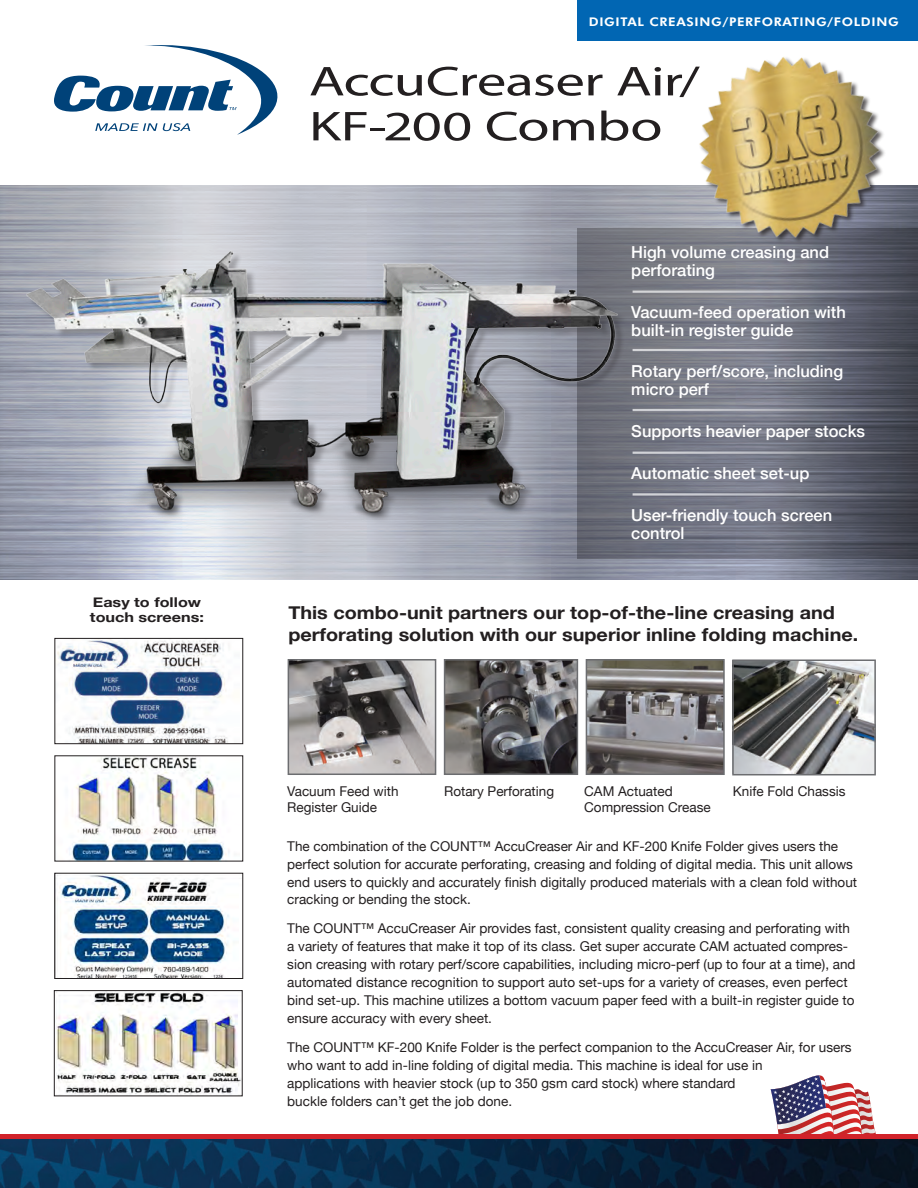
<style>
.page{position:relative;width:918px;height:1188px;background:#fff}
.page>*{position:absolute;margin:0;border:0;box-sizing:border-box;transform-origin:0 0}
.t1{font:42px/45px "Myriad Pro";letter-spacing:-.015em;color:#231f20;scale:1.4 1}
.t2{font:700 18px/21.6px "Helvetica Neue";color:#231f20;scale:1.1 1}
.t3{font:500 16.5px/18px "Helvetica Neue";color:#fff}
.t4{font:13.5px/18px "Helvetica Neue";color:#231f20}
.t5{font:700 13.5px/15px "Helvetica Neue";color:#231f20;scale:1.2 1}
.t6{font:800 12px "Futura BT";letter-spacing:.05em;color:#fff;scale:1.1 1}
</style>
<div class="page">
<div style="left:577px;top:0;width:341px;height:40px;background:#0166b3"></div>
<svg style="left:771px;top:1075px;width:105px;height:59px"></svg>
<svg style="left:54px;top:45px;width:224px;height:90px"></svg>
<div style="left:0;top:1134px;width:918px;height:54px;background:#d1232a"></div>
<img style="left:0;top:1139px;width:918px;height:49px">
<img style="left:0;top:185px;width:918px;height:395px">
<svg style="left:634px;top:228px;width:284px;height:331px;background:#696c79"></svg>
<hr style="left:633px;top:291px;width:285px;height:2px;background:#fff">
<hr style="left:633px;top:349px;width:285px;height:2px;background:#fff">
<hr style="left:633px;top:409px;width:285px;height:2px;background:#fff">
<hr style="left:633px;top:452px;width:285px;height:2px;background:#fff">
<hr style="left:633px;top:493px;width:285px;height:3px;background:#fff">
<img style="left:684px;top:57px;width:213px;height:197px">
<img style="left:18px;top:228px;width:616px;height:334px">
<img style="left:291px;top:662px;width:142px;height:110px">
<div style="left:288px;top:659px;width:148px;height:116px;border:2px solid #6c6d70"></div>
<img style="left:589px;top:662px;width:133px;height:110px">
<div style="left:586px;top:659px;width:139px;height:116px;border:2px solid #6c6d70"></div>
<img style="left:447px;top:662px;width:128px;height:110px">
<div style="left:444px;top:659px;width:134px;height:116px;border:2px solid #6c6d70"></div>
<img style="left:735px;top:662px;width:138px;height:110px">
<div style="left:732px;top:659px;width:144px;height:116px;border:2px solid #6c6d70"></div>
<img style="left:57px;top:640px;width:171px;height:102px">
<div style="left:55px;top:638px;width:188px;height:106px;border:1px solid #231f20"></div>
<img style="left:69px;top:757px;width:160px;height:102px">
<img style="left:57px;top:875px;width:172px;height:102px">
<div style="left:55px;top:873px;width:188px;height:106px;border:1px solid #231f20"></div>
<img style="left:56px;top:992px;width:185px;height:102px">
<div style="left:54px;top:990px;width:189px;height:106px;border:1px solid #231f20"></div>
<p class="t5" style="left:90px;top:595px;width:97px">Easy to follow touch screens:</p>
<p class="t6" style="left:589px;top:14px;width:283px">DIGITAL CREASING/PERFORATING/FOLDING</p>
<p class="t1" style="left:309px;top:58px;width:281px">AccuCreaser Air/<br>KF-200 Combo</p>
<p class="t3" style="left:631px;top:242px;width:199px">High volume creasing and perforating</p>
<p class="t3" style="left:631px;top:302px;width:216px">Vacuum-feed operation with built-in register guide</p>
<p class="t3" style="left:631px;top:361px;width:213px">Rotary perf/score, including micro perf</p>
<p class="t3" style="left:631px;top:421px;width:235px">Supports heavier paper stocks</p>
<p class="t3" style="left:631px;top:463px;width:180px">Automatic sheet set-up</p>
<p class="t3" style="left:631px;top:505px;width:202px">User-friendly touch screen control</p>
<p class="t2" style="left:288px;top:602px;width:520px">This combo-unit partners our top-of-the-line creasing and perforating solution with our superior inline folding machine.</p>
<p class="t4" style="left:287px;top:783px;width:113px;line-height:16.5px">Vacuum Feed with<br>Register Guide</p>
<p class="t4" style="left:584px;top:783px;width:128px;line-height:16.5px">CAM Actuated<br>Compression Crease</p>
<p class="t4" style="left:444px;top:782px;width:111px">Rotary Perforating</p>
<p class="t4" style="left:733px;top:783px;width:114px">Knife Fold Chassis</p>
<p class="t4" style="left:287px;top:837px;width:571px">The combination of the COUNT™ AccuCreaser Air and KF-200 Knife Folder gives users the perfect solution for accurate perforating, creasing and folding of digital media. This unit allows end users to quickly and accurately finish digitally produced materials with a clean fold without cracking or bending the stock.</p>
<p class="t4" style="left:287px;top:920px;width:570px">The COUNT™ AccuCreaser Air provides fast, consistent quality creasing and perforating with a variety of features that make it top of its class. Get super accurate CAM actuated compres&shy;sion creasing with rotary perf/score capabilities, including micro-perf (up to four at a time), and automated distance recognition to support auto set-ups for a variety of creases, even perfect bind set-up. This machine utilizes a bottom vacuum paper feed with a built-in register guide to ensure accuracy with every sheet.</p>
<p class="t4" style="left:287px;top:1039px;width:566px">The COUNT™ KF-200 Knife Folder is the perfect companion to the AccuCreaser Air, for users who want to add in-line folding of digital media. This machine is ideal for use in<br>applications with heavier stock (up to 350 gsm card stock) where standard<br>buckle folders can’t get the job done.</p>
</div>
